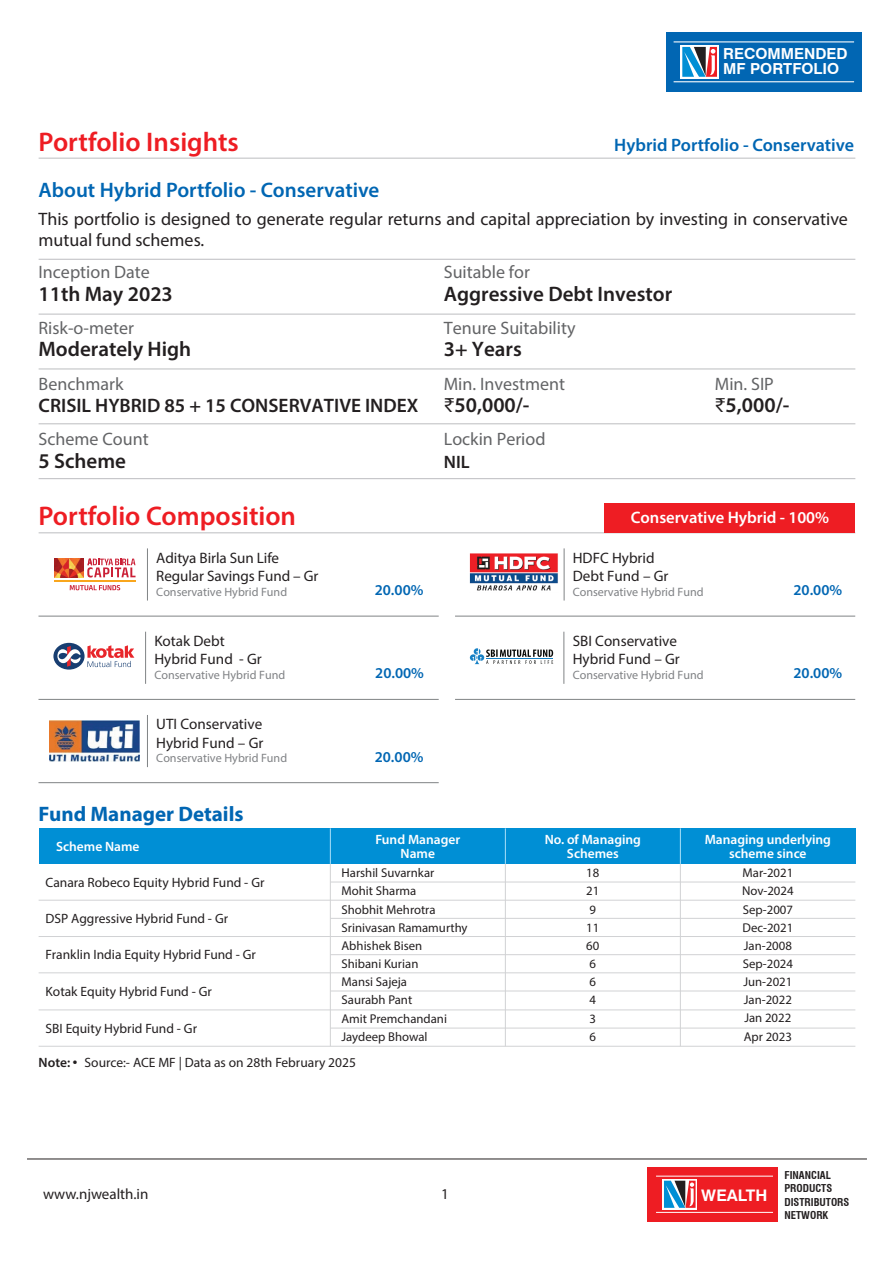
<style>
.page{position:relative;width:894px;height:1263px;background:#fff}
.page>*{position:absolute;margin:0;border:0;box-sizing:border-box;transform-origin:0 0}
.t1{font:600 27px "Myriad Pro";color:#ee1d23}
.t2{font:600 21px "Myriad Pro";color:#231f20}
.t3{font:600 21px "Myriad Pro";color:#0166b3}
.t4{font:700 21px "Myriad Pro";color:#0166b3}
.t5{font:600 19.5px "Myriad Pro";color:#231f20}
.t6{font:18px/20.4px "Myriad Pro";color:#231f20}
.t7{font:18px "Myriad Pro";color:#636466}
.t8{font:600 18px "Myriad Pro";color:#0166b3}
.t9{font:600 18px "Myriad Pro";color:#231f20}
.t10{font:600 16.65px "Myriad Pro";letter-spacing:-.005em;color:#fff}
.t11{font:700 15.9px "Swiss 721 BT";color:#fff}
.t12{font:15.15px/18.1px "Myriad Pro";color:#231f20}
.t13{font:600 15.15px "Myriad Pro";color:#0166b3}
.t14{font:700 15.15px/15.3px "Swiss 721 BT";color:#fff}
.t15{font:15px "Myriad Pro";color:#231f20}
.t16{font:13.5px "Myriad Pro";color:#231f20}
.t17{font:600 13.5px/14.2px "Myriad Pro";color:#fff;text-align:center}
.t18{font:12.75px/18.1px "Myriad Pro";color:#231f20}
.t19{font:12.15px "Myriad Pro";color:#808285}
.t20{font:700 condensed 10.65px/13.2px "Swiss 721 BT";color:#231f20}
.s1{font-weight:400}
.s2{font-weight:600}
</style>
<div class="page">
<hr style="left:27px;top:1158px;width:839px;height:1px;background:#231f20">
<hr style="left:39px;top:158px;width:816px;height:1px;background:#bcbdc0">
<hr style="left:39px;top:314px;width:816px;height:1px;background:#bcbdc0">
<hr style="left:39px;top:259px;width:816px;height:1px;background:#bcbdc0">
<hr style="left:39px;top:368px;width:816px;height:1px;background:#bcbdc0">
<hr style="left:39px;top:423px;width:816px;height:1px;background:#bcbdc0">
<hr style="left:39px;top:478px;width:816px;height:1px;background:#bcbdc0">
<hr style="left:39px;top:532px;width:816px;height:1px;background:#bcbdc0">
<hr style="left:38px;top:616px;width:400px;height:1px;background:#808385">
<hr style="left:455px;top:616px;width:399px;height:1px;background:#808385">
<hr style="left:38px;top:699px;width:400px;height:1px;background:#808385">
<hr style="left:455px;top:699px;width:399px;height:1px;background:#808385">
<hr style="left:38px;top:782px;width:400px;height:1px;background:#808385">
<div style="left:604px;top:503px;width:250px;height:29px;background:#ee1d23"></div>
<div style="left:666px;top:32px;width:195px;height:60px;background:#0166b3"></div>
<hr style="left:673px;top:41px;width:180px;height:1px;background:#fff">
<hr style="left:673px;top:81px;width:180px;height:1px;background:#fff">
<svg style="left:680px;top:45px;width:38px;height:34px"></svg>
<svg style="left:682px;top:47px;width:34px;height:30px"></svg>
<hr style="left:147px;top:715px;width:1px;height:52px;background:#808385">
<img style="left:50px;top:720px;width:90px;height:41px">
<div style="left:647px;top:1167px;width:130px;height:54px;background:#ee1d23"></div>
<hr style="left:655px;top:1175px;width:117px;height:1px;background:#fff">
<hr style="left:655px;top:1211px;width:117px;height:1px;background:#fff">
<svg style="left:662px;top:1179px;width:35px;height:30px"></svg>
<svg style="left:663px;top:1180px;width:32px;height:27px"></svg>
<div style="left:39px;top:828px;width:816px;height:36px;background:#008fd5"></div>
<hr style="left:330px;top:990px;width:525px;height:1px;background:#d1d2d4">
<hr style="left:330px;top:918px;width:525px;height:1px;background:#d1d2d4">
<hr style="left:39px;top:899px;width:816px;height:1px;background:#d1d2d4">
<hr style="left:330px;top:881px;width:525px;height:1px;background:#d1d2d4">
<hr style="left:39px;top:936px;width:816px;height:1px;background:#d1d2d4">
<hr style="left:330px;top:954px;width:525px;height:1px;background:#d1d2d4">
<hr style="left:39px;top:972px;width:816px;height:1px;background:#d1d2d4">
<hr style="left:39px;top:1009px;width:816px;height:1px;background:#d1d2d4">
<hr style="left:330px;top:1027px;width:525px;height:1px;background:#d1d2d4">
<hr style="left:39px;top:1045px;width:816px;height:1px;background:#d1d2d4">
<hr style="left:330px;top:828px;width:1px;height:36px;background:#aae0f9">
<hr style="left:330px;top:864px;width:1px;height:182px;background:#d1d2d4">
<hr style="left:505px;top:828px;width:1px;height:36px;background:#aae0f9">
<hr style="left:505px;top:864px;width:1px;height:182px;background:#d1d2d4">
<hr style="left:679px;top:828px;width:1px;height:36px;background:#aae0f9">
<hr style="left:679px;top:864px;width:1px;height:182px;background:#d1d2d4">
<hr style="left:54px;top:580px;width:81px;height:2px;background:#f9a61d">
<svg style="left:87px;top:558px;width:48px;height:19px"></svg>
<svg style="left:54px;top:558px;width:30px;height:19px"></svg>
<img style="left:55px;top:559px;width:29px;height:18px">
<svg style="left:70px;top:585px;width:50px;height:5px"></svg>
<hr style="left:147px;top:548px;width:1px;height:52px;background:#808385">
<hr style="left:563px;top:548px;width:1px;height:52px;background:#808385">
<hr style="left:145px;top:631px;width:1px;height:53px;background:#808385">
<hr style="left:563px;top:631px;width:1px;height:53px;background:#808385">
<svg style="left:469px;top:648px;width:84px;height:16px"></svg>
<svg style="left:87px;top:645px;width:47px;height:22px"></svg>
<div style="left:53px;top:643px;width:31px;height:26px;background:#183e71;border-radius:50%"></div>
<svg style="left:57px;top:646px;width:24px;height:20px"></svg>
<img style="left:469px;top:553px;width:89px;height:38px">
<h1 class="t1" style="left:39px;top:124px;width:201px">Portfolio Insights</h1>
<h2 class="t3" style="left:39px;top:176px;width:342px">About Hybrid Portfolio - Conservative</h2>
<p class="t14" style="left:723px;top:46px;width:126px">RECOMMENDED<br>MF PORTFOLIO</p>
<h3 class="t8" style="left:614px;top:133px;width:241px">Hybrid Portfolio - Conservative</h3>
<h3 class="t6" style="left:39px;top:209px;width:810px">This portfolio is designed to generate regular returns and capital appreciation by investing in conservative mutual fund schemes.</h3>
<h3 class="t7" style="left:39px;top:261px;width:113px">Inception Date</h3>
<h2 class="t2" style="left:39px;top:280px;width:136px">11th May 2023</h2>
<h3 class="t7" style="left:443px;top:261px;width:87px">Suitable for</h3>
<h2 class="t2" style="left:443px;top:280px;width:230px">Aggressive Debt Investor</h2>
<h3 class="t7" style="left:39px;top:317px;width:97px">Risk-o-meter</h3>
<h2 class="t2" style="left:39px;top:336px;width:154px">Moderately High</h2>
<h3 class="t7" style="left:39px;top:372px;width:86px">Benchmark</h3>
<h3 class="t5" style="left:39px;top:393px;width:381px">CRISIL HYBRID 85 + 15 CONSERVATIVE INDEX</h3>
<h3 class="t7" style="left:443px;top:317px;width:133px">Tenure Suitability</h3>
<h2 class="t2" style="left:443px;top:336px;width:79px">3+ Years</h2>
<h3 class="t7" style="left:443px;top:372px;width:123px">Min. Investment</h3>
<h2 class="t2" style="left:443px;top:391px;width:87px"><span class="s1">₹</span>50,000/-</h2>
<h3 class="t7" style="left:714px;top:372px;width:60px">Min. SIP</h3>
<h2 class="t2" style="left:714px;top:391px;width:76px"><span class="s1">₹</span>5,000/-</h2>
<h3 class="t7" style="left:39px;top:428px;width:111px">Scheme Count</h3>
<h2 class="t2" style="left:39px;top:447px;width:89px">5 Scheme</h2>
<h3 class="t7" style="left:443px;top:428px;width:103px">Lockin Period</h3>
<h3 class="t9" style="left:443px;top:450px;width:27px">NIL</h3>
<h1 class="t1" style="left:38px;top:499px;width:259px">Portfolio Composition</h1>
<h3 class="t10" style="left:630px;top:506px;width:200px">Conservative Hybrid - 100%</h3>
<p class="t12" style="left:156px;top:548px;width:164px">Aditya Birla Sun Life<br>Regular Savings Fund – Gr</p>
<p class="t19" style="left:156px;top:584px;width:132px">Conservative Hybrid Fund</p>
<p class="t13" style="left:374px;top:580px;width:50px">20.00%</p>
<p class="t12" style="left:154px;top:631px;width:109px">Kotak Debt<br>Hybrid Fund - Gr</p>
<p class="t19" style="left:154px;top:667px;width:132px">Conservative Hybrid Fund</p>
<p class="t13" style="left:375px;top:663px;width:50px">20.00%</p>
<p class="t12" style="left:156px;top:715px;width:109px">UTI Conservative<br>Hybrid Fund – Gr</p>
<p class="t19" style="left:156px;top:750px;width:132px">Conservative Hybrid Fund</p>
<p class="t13" style="left:374px;top:747px;width:50px">20.00%</p>
<h2 class="t4" style="left:39px;top:800px;width:206px">Fund Manager Details</h2>
<p class="t12" style="left:572px;top:548px;width:97px">HDFC Hybrid<br>Debt Fund – Gr</p>
<p class="t19" style="left:572px;top:584px;width:132px">Conservative Hybrid Fund</p>
<p class="t13" style="left:793px;top:580px;width:50px">20.00%</p>
<p class="t12" style="left:572px;top:631px;width:109px">SBI Conservative<br>Hybrid Fund – Gr</p>
<p class="t19" style="left:572px;top:667px;width:132px">Conservative Hybrid Fund</p>
<p class="t13" style="left:793px;top:663px;width:50px">20.00%</p>
<p class="t17" style="left:56px;top:838px;width:85px">Scheme Name</p>
<p class="t17" style="left:375px;top:831px;width:86px">Fund Manager<br>Name</p>
<p class="t17" style="left:544px;top:831px;width:98px">No. of Managing<br>Schemes</p>
<p class="t17" style="left:704px;top:831px;width:128px">Managing underlying scheme since</p>
<p class="t18" style="left:341px;top:863px;width:127px">Harshil Suvarnkar<br>Mohit Sharma<br>Shobhit Mehrotra<br>Srinivasan Ramamurthy<br>Abhishek Bisen<br>Shibani Kurian<br>Mansi Sajeja<br>Saurabh Pant<br>Amit Premchandani<br>Jaydeep Bhowal</p>
<p class="t18" style="left:586px;top:863px;width:15px">18<br>21<br>9<br>11<br>60<br>6<br>6<br>4<br>3<br>6</p>
<p class="t18" style="left:741px;top:863px;width:53px">Mar-2021<br>Nov-2024<br>Sep-2007<br>Dec-2021<br>Jan-2008<br>Sep-2024<br>Jun-2021<br>Jan-2022<br>Jan 2022<br>Apr 2023</p>
<p class="t16" style="left:46px;top:874px;width:220px">Canara Robeco Equity Hybrid Fund - Gr</p>
<p class="t16" style="left:46px;top:910px;width:184px">DSP Aggressive Hybrid Fund - Gr</p>
<p class="t16" style="left:46px;top:946px;width:212px">Franklin India Equity Hybrid Fund - Gr</p>
<p class="t16" style="left:46px;top:983px;width:168px">Kotak Equity Hybrid Fund - Gr</p>
<p class="t16" style="left:46px;top:1020px;width:153px">SBI Equity Hybrid Fund - Gr</p>
<p class="t16" style="left:39px;top:1054px;width:319px"><span class="s2">Note:</span> • Source:- ACE MF | Data as on 28th February 2025</p>
<p class="t15" style="left:43px;top:1184px;width:107px">www.njwealth.in</p>
<p class="t15" style="left:441px;top:1184px;width:9px">1</p>
<p class="t11" style="left:701px;top:1185px;width:68px">WEALTH</p>
<p class="t20" style="left:784px;top:1168px;width:66px">FINANCIAL<br>PRODUCTS<br>DISTRIBUTORS<br>NETWORK</p>
</div>
